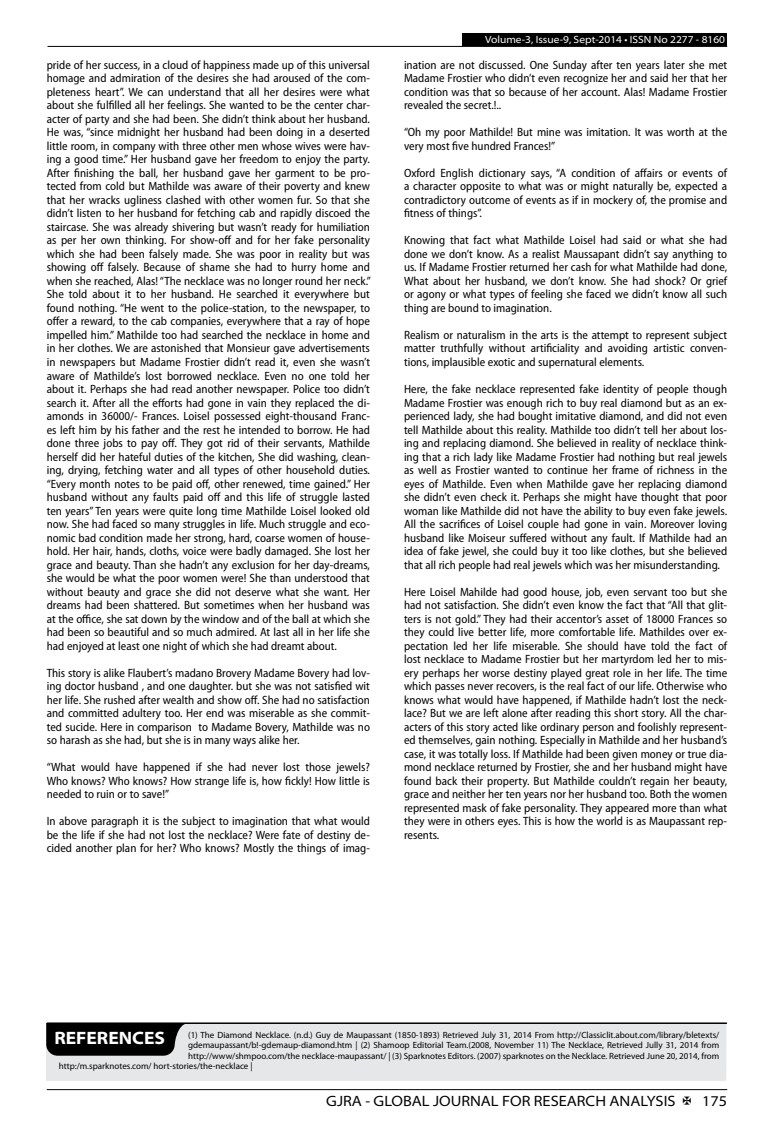
<style>
.page{position:relative;width:774px;height:1136px;background:#fff}
.page>*{position:absolute;margin:0;border:0;box-sizing:border-box;transform-origin:0 0}
.t1{font:700 semi-expanded 18px "Myriad Pro";color:#fff}
.t2{font:semi-expanded 15px "Myriad Pro";color:#000}
.t3{font:semi-condensed 12px/13.5px "Myriad Pro";color:#000;text-align:justify}
.t4{font:semi-expanded 10.5px "Myriad Pro";color:#fff}
.t5{font:9px "Myriad Pro";color:#000}
</style>
<div class="page">
<hr style="left:47px;top:1089px;width:680px;height:1px;background:#000">
<div style="left:462px;top:33px;width:265px;height:13px;background:#000"></div>
<hr style="left:47px;top:46px;width:680px;height:1px;background:#000">
<div style="left:46px;top:1022px;width:680px;height:58px;background:#e6e7e8"></div>
<hr style="left:47px;top:1022px;width:679px;height:1px;background:#000">
<svg style="left:46px;top:1022px;width:142px;height:33px;background:#171717"></svg>
<p class="t3" style="left:47px;top:58px;width:326px">pride of her success, in a cloud of happiness made up of this universal homage and admiration of the desires she had aroused of the com&shy;pleteness heart”. We can understand that all her desires were what about she fulfilled all her feelings. She wanted to be the center char&shy;acter of party and she had been. She didn’t think about her husband.<br>He was, “since midnight her husband had been doing in a deserted little room, in company with three other men whose wives were hav&shy;ing a good time.” Her husband gave her freedom to enjoy the party.<br>After finishing the ball, her husband gave her garment to be pro&shy;tected from cold but Mathilde was aware of their poverty and knew that her wracks ugliness clashed with other women fur. So that she didn’t listen to her husband for fetching cab and rapidly discoed the staircase. She was already shivering but wasn’t ready for humiliation as per her own thinking. For show-off and for her fake personality which she had been falsely made. She was poor in reality but was showing off falsely. Because of shame she had to hurry home and when she reached, Alas! “The necklace was no longer round her neck.” She told about it to her husband. He searched it everywhere but found nothing. “He went to the police-station, to the newspaper, to offer a reward, to the cab companies, everywhere that a ray of hope impelled him.” Mathilde too had searched the necklace in home and in her clothes. We are astonished that Monsieur gave advertisements in newspapers but Madame Frostier didn’t read it, even she wasn’t aware of Mathilde’s lost borrowed necklace. Even no one told her about it. Perhaps she had read another newspaper. Police too didn’t search it. After all the efforts had gone in vain they replaced the di&shy;amonds in 36000/- Frances. Loisel possessed eight-thousand Franc&shy;es left him by his father and the rest he intended to borrow. He had done three jobs to pay off. They got rid of their servants, Mathilde herself did her hateful duties of the kitchen, She did washing, clean&shy;ing, drying, fetching water and all types of other household duties. “Every month notes to be paid off, other renewed, time gained.” Her husband without any faults paid off and this life of struggle lasted ten years” Ten years were quite long time Mathilde Loisel looked old now. She had faced so many struggles in life. Much struggle and eco&shy;nomic bad condition made her strong, hard, coarse women of house&shy;hold. Her hair, hands, cloths, voice were badly damaged. She lost her grace and beauty. Than she hadn’t any exclusion for her day-dreams, she would be what the poor women were! She than understood that without beauty and grace she did not deserve what she want. Her dreams had been shattered. But sometimes when her husband was at the office, she sat down by the window and of the ball at which she had been so beautiful and so much admired. At last all in her life she had enjoyed at least one night of which she had dreamt about.</p>
<p class="t3" style="left:47px;top:666px;width:325px">This story is alike Flaubert’s madano Brovery Madame Bovery had lov&shy;ing doctor husband , and one daughter. but she was not satisfied wit her life. She rushed after wealth and show off. She had no satisfaction and committed adultery too. Her end was miserable as she commit&shy;ted sucide. Here in comparison to Madame Bovery, Mathilde was no so harash as she had, but she is in many ways alike her.</p>
<p class="t3" style="left:47px;top:760px;width:325px">“What would have happened if she had never lost those jewels?<br>Who knows? Who knows? How strange life is, how fickly! How little is needed to ruin or to save!”</p>
<p class="t3" style="left:47px;top:814px;width:325px">In above paragraph it is the subject to imagination that what would be the life if she had not lost the necklace? Were fate of destiny de&shy;cided another plan for her? Who knows? Mostly the things of imag-</p>
<p class="t4" style="left:485px;top:34px;width:241px">Volume-3, Issue-9, Sept-2014 • ISSN No 2277 - 8160</p>
<p class="t3" style="left:404px;top:58px;width:325px">ination are not discussed. One Sunday after ten years later she met Madame Frostier who didn’t even recognize her and said her that her condition was that so because of her account. Alas! Madame Frostier revealed the secret.!..</p>
<p class="t3" style="left:404px;top:126px;width:325px">“Oh my poor Mathilde! But mine was imitation. It was worth at the very most five hundred Frances!”</p>
<p class="t3" style="left:404px;top:166px;width:325px">Oxford English dictionary says, “A condition of affairs or events of a character opposite to what was or might naturally be, expected a contradictory outcome of events as if in mockery of, the promise and fitness of things”.</p>
<p class="t3" style="left:404px;top:234px;width:325px">Knowing that fact what Mathilde Loisel had said or what she had done we don’t know. As a realist Maussapant didn’t say anything to us. If Madame Frostier returned her cash for what Mathilde had done, What about her husband, we don’t know. She had shock? Or grief or agony or what types of feeling she faced we didn’t know all such thing are bound to imagination.</p>
<p class="t3" style="left:404px;top:328px;width:325px">Realism or naturalism in the arts is the attempt to represent subject matter truthfully without artificiality and avoiding artistic conven&shy;tions, implausible exotic and supernatural elements.</p>
<p class="t3" style="left:404px;top:382px;width:325px">Here, the fake necklace represented fake identity of people though Madame Frostier was enough rich to buy real diamond but as an ex&shy;perienced lady, she had bought imitative diamond, and did not even tell Mathilde about this reality. Mathilde too didn’t tell her about los&shy;ing and replacing diamond. She believed in reality of necklace think&shy;ing that a rich lady like Madame Frostier had nothing but real jewels as well as Frostier wanted to continue her frame of richness in the eyes of Mathilde. Even when Mathilde gave her replacing diamond she didn’t even check it. Perhaps she might have thought that poor woman like Mathilde did not have the ability to buy even fake jewels.<br>All the sacrifices of Loisel couple had gone in vain. Moreover loving husband like Moiseur suffered without any fault. If Mathilde had an idea of fake jewel, she could buy it too like clothes, but she believed that all rich people had real jewels which was her misunderstanding.</p>
<p class="t3" style="left:404px;top:585px;width:325px">Here Loisel Mahilde had good house, job, even servant too but she had not satisfaction. She didn’t even know the fact that “All that glit&shy;ters is not gold.” They had their accentor’s asset of 18000 Frances so they could live better life, more comfortable life. Mathildes over ex&shy;pectation led her life miserable. She should have told the fact of lost necklace to Madame Frostier but her martyrdom led her to mis&shy;ery perhaps her worse destiny played great role in her life. The time which passes never recovers, is the real fact of our life. Otherwise who knows what would have happened, if Mathilde hadn’t lost the neck&shy;lace? But we are left alone after reading this short story. All the char&shy;acters of this story acted like ordinary person and foolishly represent&shy;ed themselves, gain nothing. Especially in Mathilde and her husband’s case, it was totally loss. If Mathilde had been given money or true dia&shy;mond necklace returned by Frostier, she and her husband might have found back their property. But Mathilde couldn’t regain her beauty, grace and neither her ten years nor her husband too. Both the women represented mask of fake personality. They appeared more than what they were in others eyes. This is how the world is as Maupassant rep&shy;resents.</p>
<h1 class="t1" style="left:54px;top:1028px;width:112px">REFERENCES</h1>
<p class="t5" style="left:188px;top:1029px;width:533px">(1) The Diamond Necklace. (n.d.) Guy de Maupassant (1850-1893) Retrieved July 31, 2014 From http://Classiclit.about.com/library/bletexts/</p>
<p class="t5" style="left:188px;top:1040px;width:533px">gdemaupassant/b!-gdemaup-diamond.htm | (2) Shamoop Editorial Team.(2008, November 11) The Necklace, Retrieved Jully 31, 2014 from</p>
<p class="t5" style="left:188px;top:1050px;width:533px">http://www/shmpoo.com/the necklace-maupassant/ | (3) Sparknotes Editors. (2007) sparknotes on the Necklace. Retrieved June 20, 2014, from</p>
<p class="t5" style="left:59px;top:1061px;width:195px">http:/m.sparknotes.com/ hort-stories/the-necklace |</p>
<p class="t2" style="left:326px;top:1092px;width:351px">GJRA - GLOBAL JOURNAL FOR RESEARCH ANALYSIS</p>
<p class="t2" style="left:702px;top:1092px;width:27px">175</p>
</div>
